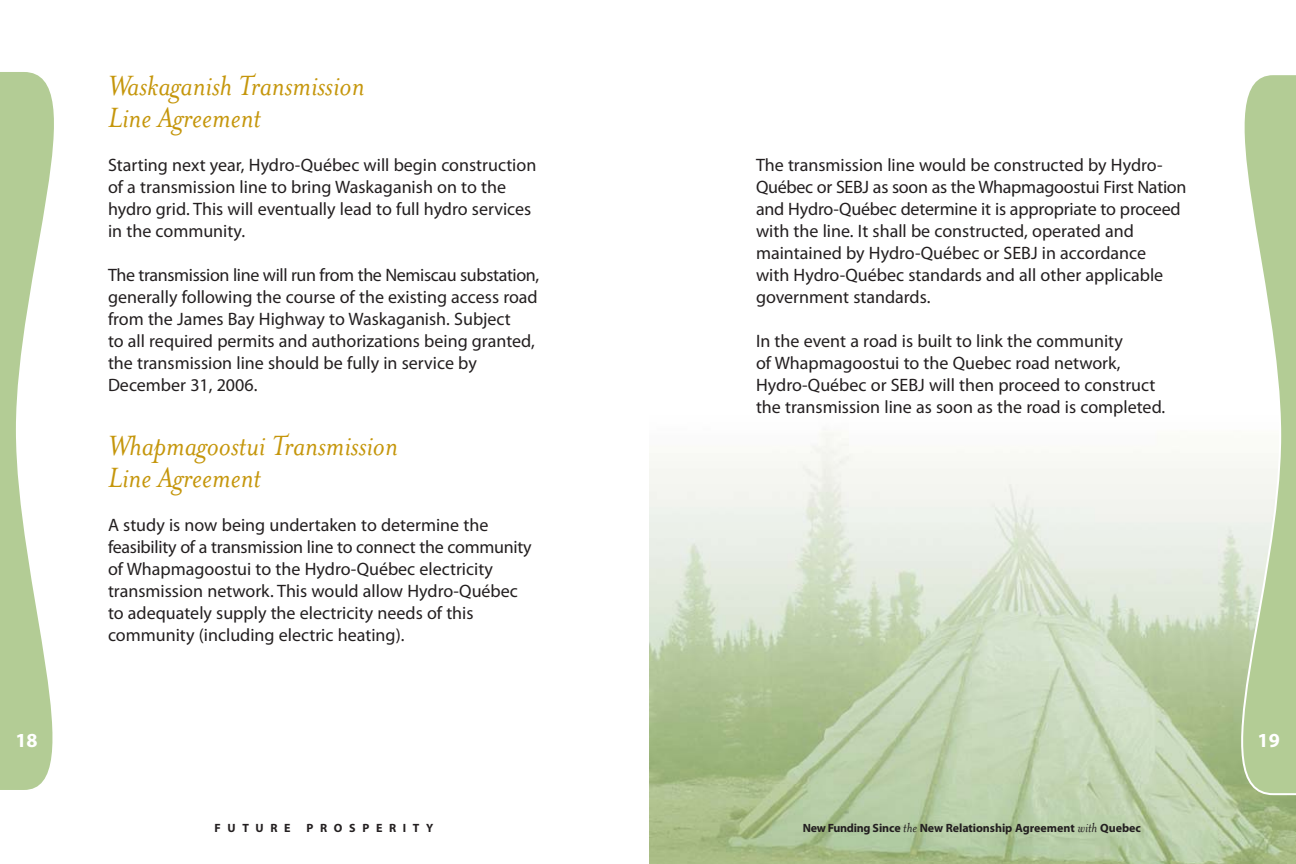
<style>
.page{position:relative;width:1296px;height:864px;background:#fff}
.page>*{position:absolute;margin:0;border:0;box-sizing:border-box;transform-origin:0 0}
.t1{font:italic 32px/32px "Mrs Eaves";color:#c5960b}
.t2{font:700 20px "Myriad Pro";color:#fff}
.t3{font:18px/22px "Myriad Pro";color:#231f20}
.t4{font:700 12px "Myriad Pro";letter-spacing:-.005em;color:#231f20}
.t5{font:700 12px "Myriad Pro";letter-spacing:.555em;color:#231f20}
.s1{font-family:"Mrs Eaves";font-weight:400;font-style:italic;font-size:15px}
</style>
<div class="page">
<img style="left:649px;top:432px;width:647px;height:432px">
<svg style="left:1224px;top:75px;width:72px;height:720px"></svg>
<svg style="left:0;top:72px;width:54px;height:718px"></svg>
<p class="t2" style="left:15px;top:732px;width:24px">18</p>
<h1 class="t1" style="left:108px;top:68px;width:258px">Waskaganish Transmission<br>Line Agreement</h1>
<p class="t3" style="left:108px;top:155px;width:430px">Starting next year, Hydro-Québec will begin construction of a transmission line to bring Waskaganish on to the hydro grid. This will eventually lead to full hydro services in the community.</p>
<p class="t3" style="left:108px;top:265px;width:433px">The transmission line will run from the Nemiscau substation, generally following the course of the existing access road from the James Bay Highway to Waskaganish. Subject<br>to all required permits and authorizations being granted, the transmission line should be fully in service by December 31, 2006.</p>
<h1 class="t1" style="left:108px;top:428px;width:291px">Whapmagoostui Transmission<br>Line Agreement</h1>
<p class="t3" style="left:108px;top:515px;width:425px">A study is now being undertaken to determine the feasibility of a transmission line to connect the community of Whapmagoostui to the Hydro-Québec electricity transmission network. This would allow Hydro-Québec to adequately supply the electricity needs of this community (including electric heating).</p>
<p class="t4" style="left:215px;top:823px;width:78px">FUTURE</p>
<p class="t5" style="left:307px;top:823px;width:128px">PROSPERITY</p>
<p class="t3" style="left:756px;top:155px;width:432px">The transmission line would be constructed by Hydro-Québec or SEBJ as soon as the Whapmagoostui First Nation and Hydro-Québec determine it is appropriate to proceed with the line. It shall be constructed, operated and maintained by Hydro-Québec or SEBJ in accordance<br>with Hydro-Québec standards and all other applicable government standards.</p>
<p class="t3" style="left:756px;top:331px;width:411px">In the event a road is built to link the community<br>of Whapmagoostui to the Quebec road network, Hydro-Québec or SEBJ will then proceed to construct the transmission line as soon as the road is completed.</p>
<p class="t4" style="left:803px;top:823px;width:339px">New Funding Since <span class="s1">the</span> New Relationship Agreement <span class="s1">with</span> Quebec</p>
<p class="t2" style="left:1258px;top:732px;width:24px">19</p>
</div>
